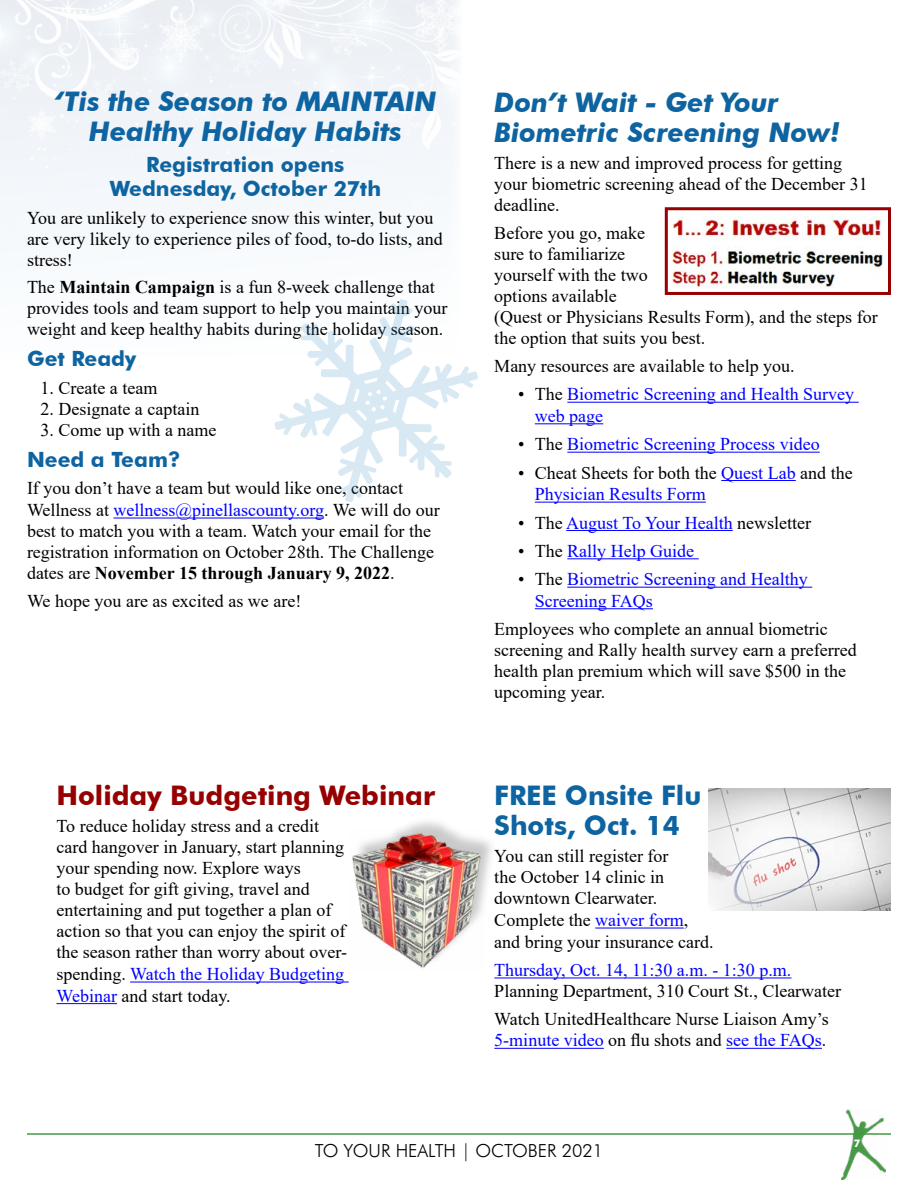
<style>
.page{position:relative;width:918px;height:1188px;background:#fff}
.page>*{position:absolute;margin:0;border:0;box-sizing:border-box;transform-origin:0 0}
.t1{font:italic 700 27px/30px "Futura BT";color:#0e64a1;text-align:center}
.t2{font:700 27px/30px "Futura BT";color:#0e64a1}
.t3{font:700 27px "Futura BT";color:#960000}
.t4{font:700 21px/24px "Futura BT";color:#0e64a1;text-align:center}
.body_copy{font:18px/21px "Times New Roman";color:#000}
.Bullets{font:18px/21.6px "Times New Roman";color:#00f}
.Bullets-2{font:18px/21.6px "Times New Roman";color:#000}
.t5{font:300 18px "Futura BT";color:#000}
.t6{font:700 10.5px "Futura BT";color:#fff}
.s1{font-weight:700}
.s2{color:#00f}
.s3{color:#000}
</style>
<div class="page">
<hr style="left:27px;top:1133px;width:864px;height:2px;background:#449945">
<img style="left:841px;top:1109px;width:44px;height:71px">
<hr style="left:114px;top:518px;width:210px;height:1px;background:#00f">
<svg style="left:274px;top:299px;width:204px;height:203px"></svg>
<hr style="left:567px;top:402px;width:292px;height:1px;background:#00f">
<hr style="left:535px;top:423px;width:68px;height:1px;background:#00f">
<hr style="left:567px;top:452px;width:253px;height:1px;background:#00f">
<hr style="left:721px;top:480px;width:75px;height:1px;background:#00f">
<hr style="left:535px;top:502px;width:171px;height:1px;background:#00f">
<hr style="left:566px;top:530px;width:167px;height:1px;background:#00f">
<hr style="left:567px;top:558px;width:132px;height:1px;background:#00f">
<hr style="left:567px;top:587px;width:245px;height:1px;background:#00f">
<hr style="left:535px;top:608px;width:118px;height:1px;background:#00f">
<img style="left:670px;top:217px;width:213px;height:72px">
<div style="left:665px;top:207px;width:226px;height:88px;border:3px solid #960000"></div>
<hr style="left:130px;top:982px;width:219px;height:1px;background:#00f">
<hr style="left:56px;top:1003px;width:61px;height:1px;background:#00f">
<div style="left:354px;top:816px;width:144px;height:150px;background:#000;opacity:.21"></div>
<img style="left:352px;top:829px;width:132px;height:140px">
<hr style="left:595px;top:928px;width:89px;height:1px;background:#00f">
<hr style="left:494px;top:978px;width:297px;height:1px;background:#00f">
<hr style="left:494px;top:1048px;width:110px;height:1px;background:#00f">
<hr style="left:726px;top:1048px;width:96px;height:1px;background:#00f">
<img style="left:708px;top:788px;width:183px;height:122px">
<h2 class="t1" style="left:54px;top:86px;width:384px">‘Tis the Season to MAINTAIN<br>Healthy Holiday Habits</h2>
<h3 class="t4" style="left:110px;top:152px;width:273px">Registration opens<br>Wednesday, October 27th</h3>
<p class="body_copy" style="left:27px;top:207px;width:417px">You are unlikely to experience snow this winter, but you are very likely to experience piles of food, to-do lists, and stress!</p>
<p class="body_copy" style="left:27px;top:276px;width:422px">The <span class="s1">Maintain Campaign</span> is a fun 8-week challenge that provides tools and team support to help you maintain your weight and keep healthy habits during the holiday season.</p>
<h3 class="t4" style="left:27px;top:347px;width:111px">Get Ready</h3>
<p class="body_copy" style="left:40px;top:377px;width:118px">1. Create a team</p>
<p class="body_copy" style="left:40px;top:398px;width:160px">2. Designate a captain</p>
<p class="body_copy" style="left:40px;top:419px;width:177px">3. Come up with a name</p>
<h3 class="t4" style="left:27px;top:447px;width:155px">Need a Team?</h3>
<p class="body_copy" style="left:27px;top:477px;width:414px">If you don’t have a team but would like one, contact Wellness at <span class="s2">wellness@pinellascounty.org</span>. We will do our best to match you with a team. Watch your email for the registration information on October 28th. The Challenge dates are <span class="s1">November 15 through January 9, 2022</span>.</p>
<p class="body_copy" style="left:27px;top:590px;width:276px">We hope you are as excited as we are!</p>
<h2 class="t3" style="left:56px;top:779px;width:380px">Holiday Budgeting Webinar</h2>
<p class="body_copy" style="left:56px;top:815px;width:292px">To reduce holiday stress and a credit card hangover in January, start planning your spending now. Explore ways<br>to budget for gift giving, travel and entertaining and put together a plan of action so that you can enjoy the spirit of the season rather than worry about over&shy;spending. <span class="s2">Watch the Holiday Budgeting Webinar</span> and start today.</p>
<h2 class="t1" style="left:494px;top:87px;width:347px;text-align:left">Don’t Wait - Get Your<br>Biometric Screening Now!</h2>
<p class="body_copy" style="left:494px;top:152px;width:375px">There is a new and improved process for getting your biometric screening ahead of the December 31 deadline.</p>
<p class="body_copy" style="left:494px;top:222px;width:385px">Before you go, make<br>sure to familiarize<br>yourself with the two<br>options available<br>(Quest or Physicians Results Form), and the steps for the option that suits you best.</p>
<p class="body_copy" style="left:494px;top:355px;width:302px">Many resources are available to help you.</p>
<p class="Bullets" style="left:535px;top:383px;width:321px;text-indent:-16px"><span class="s3">• The</span> Biometric Screening and Health Survey web page</p>
<p class="Bullets" style="left:518px;top:433px;width:303px"><span class="s3">• The</span> Biometric Screening Process video</p>
<p class="Bullets-2" style="left:535px;top:461px;width:319px;text-indent:-16px">• Cheat Sheets for both the <span class="s2">Quest Lab</span> and the<br><span class="s2">Physician Results Form</span></p>
<p class="Bullets" style="left:518px;top:511px;width:294px"><span class="s3">• The</span> August To Your Health <span class="s3">newsletter</span></p>
<p class="Bullets" style="left:518px;top:539px;width:177px"><span class="s3">• The</span> Rally Help Guide</p>
<p class="Bullets" style="left:535px;top:568px;width:274px;text-indent:-16px"><span class="s3">• The</span> Biometric Screening and Healthy<br>Screening FAQs</p>
<p class="body_copy" style="left:494px;top:617px;width:364px">Employees who complete an annual biometric screening and Rally health survey earn a preferred health plan premium which will save $500 in the upcoming year.</p>
<h2 class="t2" style="left:494px;top:780px;width:209px">FREE Onsite Flu<br>Shots, Oct. 14</h2>
<p class="body_copy" style="left:494px;top:845px;width:221px">You can still register for<br>the October 14 clinic in downtown Clearwater.<br>Complete the <span class="s2">waiver form</span>, and bring your insurance card.</p>
<p class="body_copy" style="left:494px;top:959px;width:348px"><span class="s2">Thursday, Oct. 14, 11:30 a.m. - 1:30 p.m.<br></span>Planning Department, 310 Court St., Clearwater</p>
<p class="body_copy" style="left:494px;top:1007px;width:336px;line-height:21.6px">Watch UnitedHealthcare Nurse Liaison Amy’s<br><span class="s2">5-minute video</span> on flu shots and <span class="s2">see the FAQs</span>.</p>
<p class="t5" style="left:315px;top:1139px;width:290px">TO YOUR HEALTH | OCTOBER 2021</p>
<p class="t6" style="left:854px;top:1137px;width:8px">7</p>
</div>
